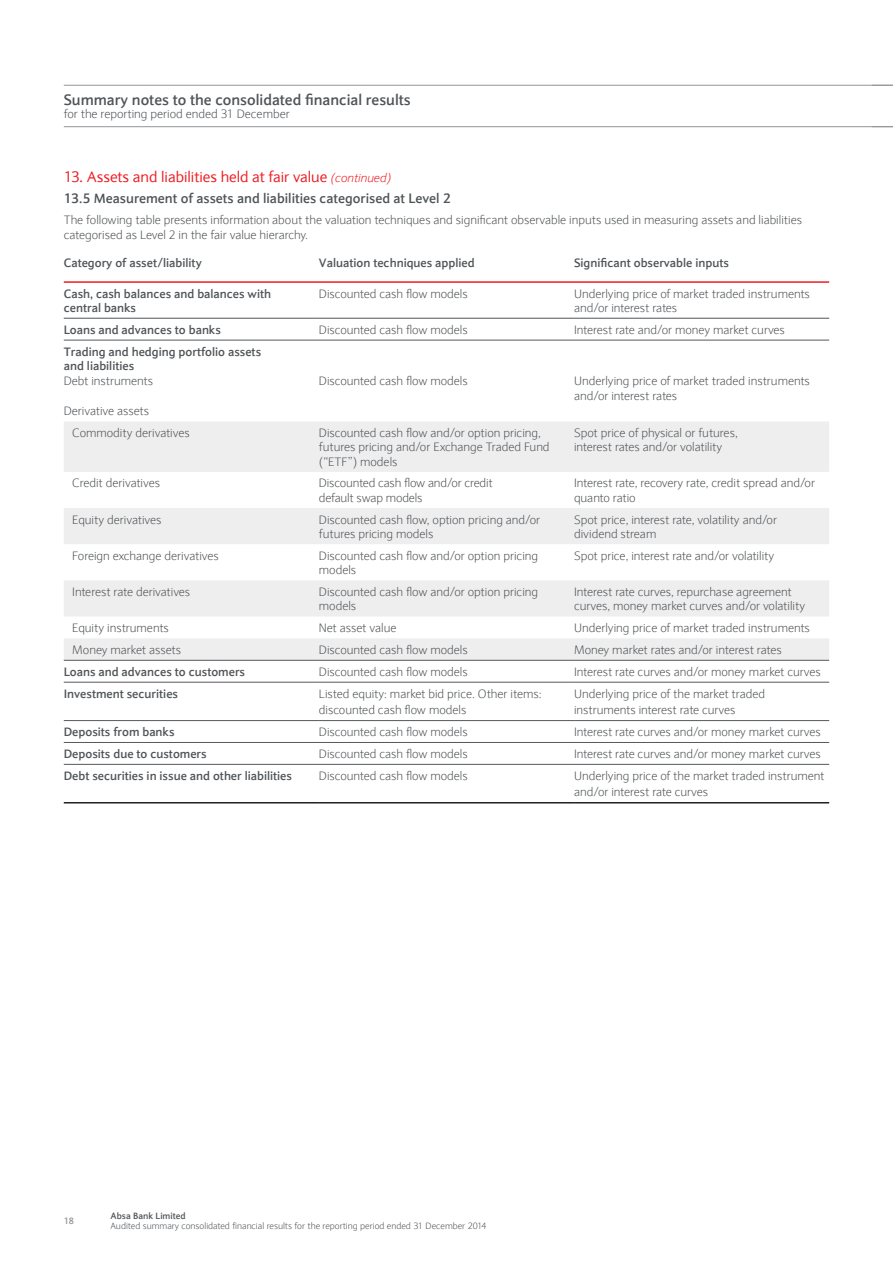
<style>
.page{position:relative;width:893px;height:1263px;background:#fff}
.page>*{position:absolute;margin:0;border:0;box-sizing:border-box;transform-origin:0 0}
.t1{font:15px "Expert Sans";color:#ee1d23}
.t2{font:700 15px "Expert Sans";color:#505457}
.t3{font:700 13.5px "Expert Sans";color:#505457}
.t4{font:300 12px/14.2px "Expert Sans";color:#505457}
.t5{font:700 12px/14.2px "Expert Sans";color:#505457}
.t6{font:300 9px "Expert Sans";color:#505457}
.t7{font:700 9px "Expert Sans";color:#505457}
.t8{font:700 9px "Expert Sans";color:#939598}
.s1{font-weight:300;font-style:italic;font-size:12px}
</style>
<div class="page">
<hr style="left:64px;top:85px;width:829px;height:1px;background:#939598">
<hr style="left:64px;top:126px;width:829px;height:1px;background:#939598">
<svg style="left:64px;top:422px;width:765px;height:238px;fill:#eeeeef"></svg>
<hr style="left:64px;top:340px;width:255px;height:1px;background:#57585a">
<hr style="left:319px;top:340px;width:255px;height:1px;background:#57585a">
<hr style="left:574px;top:340px;width:255px;height:1px;background:#57585a">
<hr style="left:64px;top:742px;width:255px;height:1px;background:#57585a">
<hr style="left:319px;top:742px;width:255px;height:1px;background:#57585a">
<hr style="left:574px;top:742px;width:255px;height:1px;background:#57585a">
<hr style="left:319px;top:660px;width:255px;height:1px;background:#57585a">
<hr style="left:574px;top:660px;width:255px;height:1px;background:#57585a">
<hr style="left:64px;top:682px;width:255px;height:1px;background:#57585a">
<hr style="left:319px;top:682px;width:255px;height:1px;background:#57585a">
<hr style="left:574px;top:682px;width:255px;height:1px;background:#57585a">
<hr style="left:64px;top:720px;width:255px;height:1px;background:#57585a">
<hr style="left:319px;top:720px;width:255px;height:1px;background:#57585a">
<hr style="left:574px;top:720px;width:255px;height:1px;background:#57585a">
<hr style="left:319px;top:764px;width:255px;height:1px;background:#57585a">
<hr style="left:574px;top:764px;width:255px;height:1px;background:#57585a">
<hr style="left:64px;top:281px;width:255px;height:2px;background:#ee1d23">
<hr style="left:319px;top:281px;width:255px;height:2px;background:#ee1d23">
<hr style="left:574px;top:281px;width:255px;height:2px;background:#ee1d23">
<hr style="left:64px;top:660px;width:255px;height:1px;background:#57585a">
<hr style="left:64px;top:318px;width:255px;height:1px;background:#505457">
<hr style="left:319px;top:318px;width:255px;height:1px;background:#505457">
<hr style="left:574px;top:318px;width:255px;height:1px;background:#505457">
<hr style="left:64px;top:764px;width:255px;height:1px;background:#57585a">
<hr style="left:64px;top:802px;width:255px;height:1px;background:#231f20">
<hr style="left:319px;top:802px;width:255px;height:1px;background:#231f20">
<hr style="left:574px;top:802px;width:255px;height:1px;background:#231f20">
<p class="t2" style="left:64px;top:90px;width:349px">Summary notes to the consolidated financial results</p>
<p class="t4" style="left:64px;top:107px;width:227px">for the reporting period ended 31 December</p>
<p class="t1" style="left:64px;top:167px;width:329px">13. Assets and liabilities held at fair value <span class="s1">(continued)</span></p>
<p class="t3" style="left:64px;top:189px;width:389px">13.5 Measurement of assets and liabilities categorised at Level 2</p>
<p class="t4" style="left:64px;top:213px;width:740px;line-height:15px">The following table presents information about the valuation techniques and significant observable inputs used in measuring assets and liabilities categorised as Level 2 in the fair value hierarchy.</p>
<p class="t5" style="left:64px;top:255px;width:140px">Category of asset/liability</p>
<p class="t5" style="left:319px;top:255px;width:157px">Valuation techniques applied</p>
<p class="t5" style="left:574px;top:255px;width:156px">Significant observable inputs</p>
<p class="t5" style="left:64px;top:286px;width:209px">Cash, cash balances and balances with central banks</p>
<p class="t4" style="left:319px;top:286px;width:150px">Discounted cash flow models</p>
<p class="t4" style="left:574px;top:286px;width:237px">Underlying price of market traded instruments and/or interest rates</p>
<p class="t5" style="left:64px;top:322px;width:159px">Loans and advances to banks</p>
<p class="t4" style="left:319px;top:322px;width:150px">Discounted cash flow models</p>
<p class="t4" style="left:574px;top:322px;width:212px">Interest rate and/or money market curves</p>
<p class="t5" style="left:64px;top:344px;width:199px">Trading and hedging portfolio assets and liabilities</p>
<p class="t4" style="left:64px;top:374px;width:91px">Debt instruments</p>
<p class="t4" style="left:319px;top:374px;width:150px">Discounted cash flow models</p>
<p class="t4" style="left:574px;top:374px;width:237px">Underlying price of market traded instruments and/or interest rates</p>
<p class="t4" style="left:72px;top:400px;width:119px;line-height:21.9px;text-indent:-9px">Derivative assets<br>Commodity derivatives</p>
<p class="t4" style="left:319px;top:426px;width:232px">Discounted cash flow and/or option pricing, futures pricing and/or Exchange Traded Fund (“etf”) models</p>
<p class="t4" style="left:574px;top:426px;width:165px">Spot price of physical or futures, interest rates and/or volatility</p>
<p class="t4" style="left:72px;top:476px;width:89px">Credit derivatives</p>
<p class="t4" style="left:319px;top:476px;width:175px">Discounted cash flow and/or credit default swap models</p>
<p class="t4" style="left:574px;top:476px;width:243px">Interest rate, recovery rate, credit spread and/or quanto ratio</p>
<p class="t4" style="left:72px;top:512px;width:91px">Equity derivatives</p>
<p class="t4" style="left:319px;top:512px;width:223px">Discounted cash flow, option pricing and/or futures pricing models</p>
<p class="t4" style="left:574px;top:512px;width:204px">Spot price, interest rate, volatility and/or dividend stream</p>
<p class="t4" style="left:72px;top:548px;width:148px">Foreign exchange derivatives</p>
<p class="t4" style="left:319px;top:548px;width:221px">Discounted cash flow and/or option pricing models</p>
<p class="t4" style="left:574px;top:548px;width:202px">Spot price, interest rate and/or volatility</p>
<p class="t4" style="left:72px;top:584px;width:119px">Interest rate derivatives</p>
<p class="t4" style="left:319px;top:584px;width:221px">Discounted cash flow and/or option pricing models</p>
<p class="t4" style="left:574px;top:584px;width:233px">Interest rate curves, repurchase agreement curves, money market curves and/or volatility</p>
<p class="t4" style="left:72px;top:621px;width:98px">Equity instruments</p>
<p class="t4" style="left:319px;top:621px;width:79px">Net asset value</p>
<p class="t4" style="left:574px;top:621px;width:237px">Underlying price of market traded instruments</p>
<p class="t4" style="left:72px;top:642px;width:110px">Money market assets</p>
<p class="t4" style="left:319px;top:642px;width:150px">Discounted cash flow models</p>
<p class="t4" style="left:574px;top:642px;width:209px">Money market rates and/or interest rates</p>
<p class="t5" style="left:64px;top:664px;width:183px">Loans and advances to customers</p>
<p class="t4" style="left:319px;top:664px;width:150px">Discounted cash flow models</p>
<p class="t4" style="left:574px;top:664px;width:248px">Interest rate curves and/or money market curves</p>
<p class="t5" style="left:64px;top:686px;width:116px">Investment securities</p>
<p class="t4" style="left:319px;top:685px;width:224px;line-height:16.5px">Listed equity: market bid price. Other items: discounted cash flow models</p>
<p class="t4" style="left:574px;top:685px;width:193px;line-height:16.5px">Underlying price of the market traded instruments interest rate curves</p>
<p class="t5" style="left:64px;top:724px;width:112px">Deposits from banks</p>
<p class="t4" style="left:319px;top:725px;width:150px">Discounted cash flow models</p>
<p class="t4" style="left:574px;top:725px;width:248px">Interest rate curves and/or money market curves</p>
<p class="t5" style="left:64px;top:746px;width:144px">Deposits due to customers</p>
<p class="t4" style="left:319px;top:746px;width:150px">Discounted cash flow models</p>
<p class="t4" style="left:574px;top:746px;width:248px">Interest rate curves and/or money market curves</p>
<p class="t5" style="left:64px;top:768px;width:230px">Debt securities in issue and other liabilities</p>
<p class="t4" style="left:319px;top:768px;width:150px">Discounted cash flow models</p>
<p class="t4" style="left:574px;top:767px;width:252px;line-height:16.5px">Underlying price of the market traded instrument and/or interest rate curves</p>
<p class="t8" style="left:64px;top:1215px;width:12px">18</p>
<p class="t7" style="left:111px;top:1210px;width:77px">Absa Bank Limited</p>
<p class="t6" style="left:111px;top:1221px;width:377px">Audited summary consolidated financial results for the reporting period ended 31 December 2014</p>
</div>
